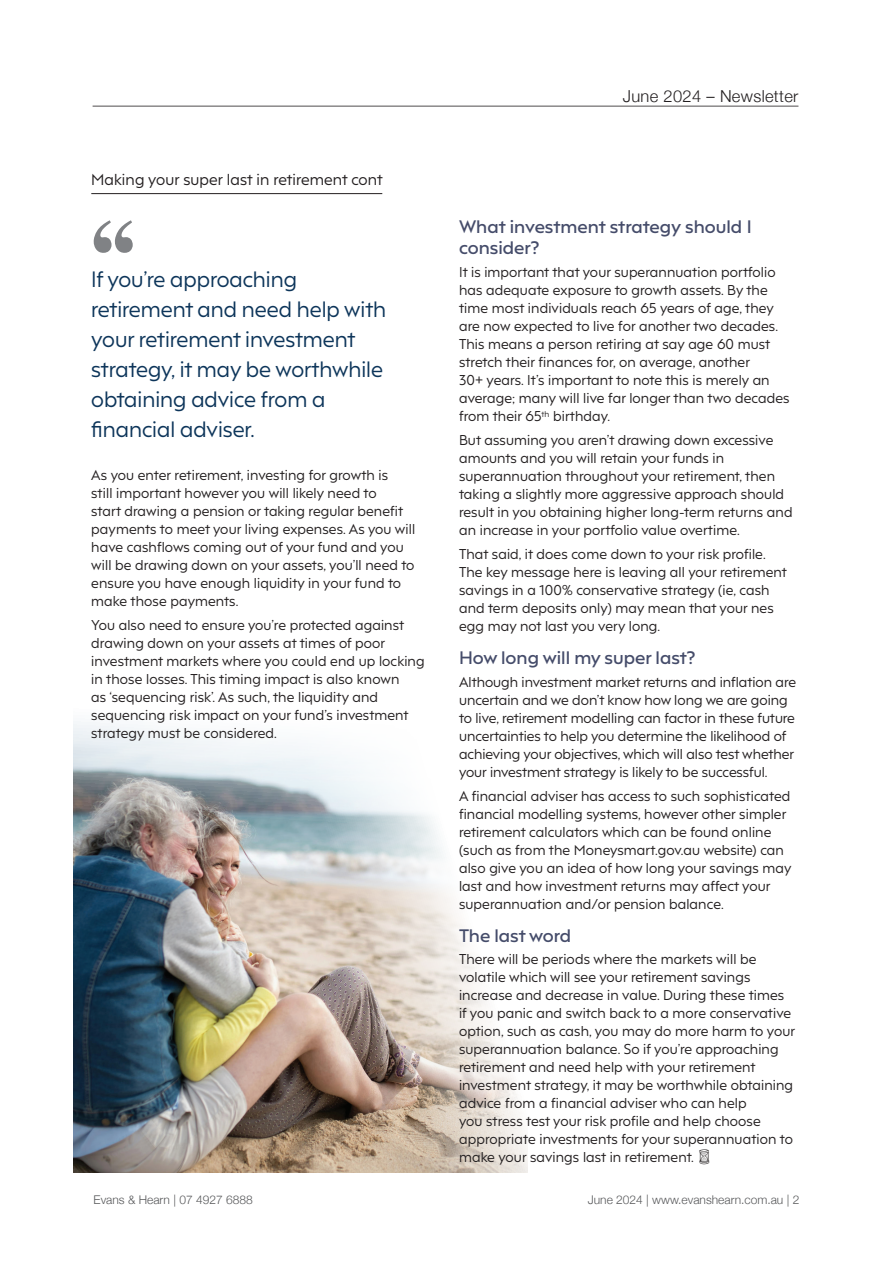
<style>
.page{position:relative;width:893px;height:1263px;background:#fff}
.page>*{position:absolute;margin:0;border:0;box-sizing:border-box;transform-origin:0 0}
.t1{font:700 96.75px "Times";color:#808285}
.t2{font:21px/30px "F37 Hooj";color:#0d355a}
.t3{font:600 17.1px/21px "F37 Hooj";color:#454c6a;scale:1.05 1}
.t4{font:300 16.5px "Helvetica Neue";letter-spacing:.02em;color:#231f20}
.t5{font:15px "F37 Hooj";letter-spacing:.01em;color:#231f20}
.t6{font:13.5px/18px "F37 Hooj";letter-spacing:.01em;color:#231f20}
.t7{font:300 12px "Helvetica Neue";color:#57585a}
</style>
<div class="page">
<hr style="left:93px;top:106px;width:705px;height:1px;background:#231f20">
<hr style="left:91px;top:193px;width:291px;height:1px;background:#231f20">
<img style="left:73px;top:721px;width:454px;height:451px">
<p class="t5" style="left:91px;top:167px;width:293px">Making your super last in retirement cont</p>
<h1 class="t1" style="left:87px;top:162px;width:55px">‘‘</h1>
<h2 class="t2" style="left:91px;top:262px;width:296px">If you’re approaching retirement and need help with your retirement investment strategy, it may be worthwhile obtaining advice from a financial adviser.</h2>
<p class="t6" style="left:91px;top:464px;width:325px">As you enter retirement, investing for growth is<br>still important however you will likely need to<br>start drawing a pension or taking regular benefit payments to meet your living expenses. As you will have cashflows coming out of your fund and you will be drawing down on your assets, you’ll need to ensure you have enough liquidity in your fund to make those payments.</p>
<p class="t6" style="left:91px;top:614px;width:335px">You also need to ensure you’re protected against drawing down on your assets at times of poor investment markets where you could end up locking in those losses. This timing impact is also known<br>as ‘sequencing risk’. As such, the liquidity and sequencing risk impact on your fund’s investment strategy must be considered.</p>
<p class="t4" style="left:623px;top:83px;width:177px">June 2024 – Newsletter</p>
<p class="t3" style="left:459px;top:215px;width:280px">What investment strategy should I consider?</p>
<p class="t6" style="left:459px;top:261px;width:332px">It is important that your superannuation portfolio has adequate exposure to growth assets. By the time most individuals reach 65 years of age, they are now expected to live for another two decades.<br>This means a person retiring at say age 60 must stretch their finances for, on average, another<br>30+ years. It’s important to note this is merely an average; many will live far longer than two decades from their 65<sup>th</sup> birthday.</p>
<p class="t6" style="left:459px;top:429px;width:335px">But assuming you aren’t drawing down excessive amounts and you will retain your funds in superannuation throughout your retirement, then taking a slightly more aggressive approach should result in you obtaining higher long-term returns and an increase in your portfolio value overtime.</p>
<p class="t6" style="left:459px;top:543px;width:329px">That said, it does come down to your risk profile.<br>The key message here is leaving all your retirement savings in a 100% conservative strategy (ie, cash and term deposits only) may mean that your nes egg may not last you very long.</p>
<p class="t3" style="left:459px;top:645px;width:227px">How long will my super last?</p>
<p class="t6" style="left:459px;top:671px;width:338px">Although investment market returns and inflation are uncertain and we don’t know how long we are going to live, retirement modelling can factor in these future uncertainties to help you determine the likelihood of achieving your objectives, which will also test whether your investment strategy is likely to be successful.</p>
<p class="t6" style="left:459px;top:785px;width:334px">A financial adviser has access to such sophisticated financial modelling systems, however other simpler retirement calculators which can be found online (such as from the Moneysmart.gov.au website) can also give you an idea of how long your savings may last and how investment returns may affect your superannuation and/or pension balance.</p>
<p class="t3" style="left:459px;top:923px;width:108px">The last word</p>
<p class="t6" style="left:459px;top:948px;width:338px">There will be periods where the markets will be volatile which will see your retirement savings increase and decrease in value. During these times if you panic and switch back to a more conservative option, such as cash, you may do more harm to your superannuation balance. So if you’re approaching retirement and need help with your retirement investment strategy, it may be worthwhile obtaining advice from a financial adviser who can help<br>you stress test your risk profile and help choose appropriate investments for your superannuation to make your savings last in retirement.</p>
<p class="t7" style="left:94px;top:1190px;width:161px">Evans &amp; Hearn | 07 4927 6888</p>
<p class="t7" style="left:588px;top:1190px;width:213px">June 2024 | www.evanshearn.com.au | 2</p>
</div>
